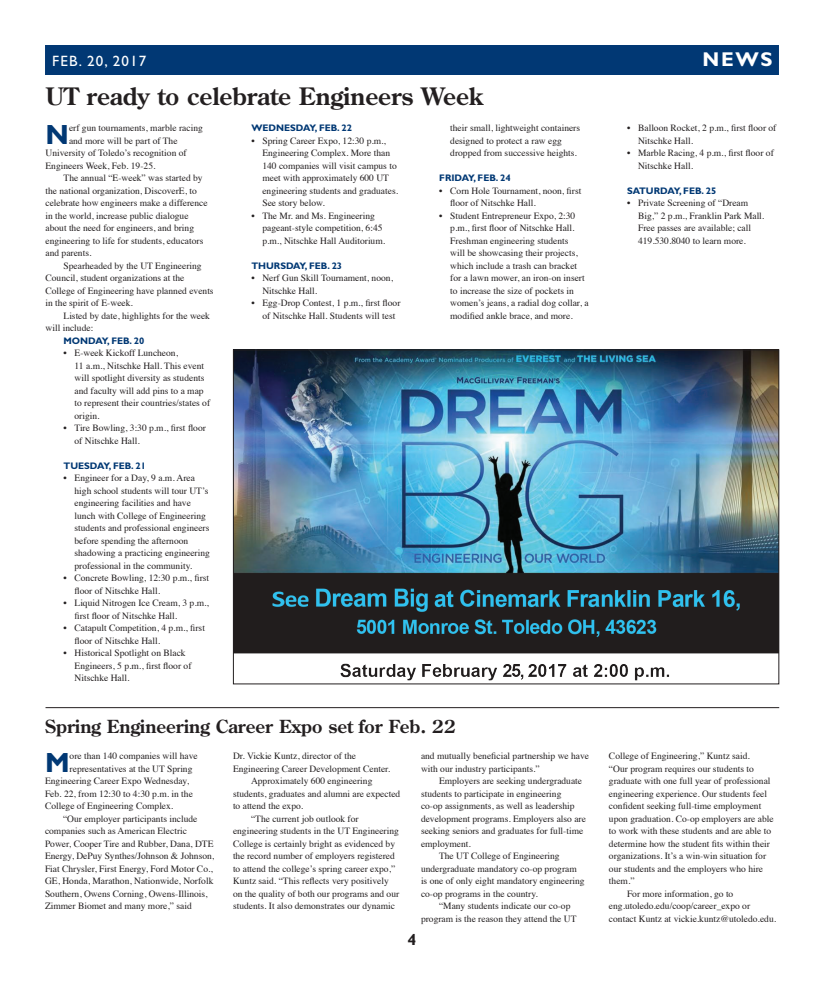
<style>
.page{position:relative;width:824px;height:990px;background:#fff}
.page>*{position:absolute;margin:0;border:0;box-sizing:border-box;transform-origin:0 0}
.Drop_Cap_2_Paragraph{font:700 27.8px "Gill Sans Std";color:#013874}
.Heading_24pt{font:700 24px "Century Old Style Std";color:#231f20}
.t1{font:700 20px "Gill Sans Std";color:#fff}
.Heading_18pt{font:700 18px "Century Old Style Std";color:#231f20}
.t2{font:700 16px "Gill Sans Std";color:#231f20}
.t3{font:15px "Gill Sans Std";letter-spacing:.08em;color:#fff}
.Body_Text{font:9.5px/12.5px "Times";color:#231f20}
.Drop_Cap_2_Paragraph-2{font:9.5px "Times";color:#231f20}
.Body_Text-2{font:700 9.5px "Gill Sans";color:#013874}
</style>
<div class="page">
<div style="left:45px;top:45px;width:734px;height:30px;background:#013874"></div>
<hr style="left:46px;top:707px;width:733px;height:1px;background:#231f20">
<img style="left:235px;top:352px;width:542px;height:329px">
<p class="t3" style="left:52px;top:52px;width:96px">FEB. 20, 2017</p>
<p class="t1" style="left:702px;top:47px;width:71px">NEWS</p>
<p class="Heading_24pt" style="left:46px;top:81px;width:439px">UT ready to celebrate Engineers Week</p>
<p class="Drop_Cap_2_Paragraph" style="left:46px;top:118px;width:25px">N</p>
<p class="Drop_Cap_2_Paragraph-2" style="left:69px;top:119px;width:135px">erf gun tournaments, marble racing</p>
<p class="Body_Text-2" style="left:251px;top:123px;width:102px">WEDNESDAY, FEB. 22</p>
<p class="Body_Text" style="left:262px;top:134px;width:137px;text-indent:-11px">• Spring Career Expo, 12:30 p.m.,<br>Engineering Complex. More than<br>140 companies will visit campus to meet with approximately 600 UT engineering students and graduates.<br>See story below.</p>
<p class="Body_Text" style="left:262px;top:209px;width:124px;text-indent:-11px">• The Mr. and Ms. Engineering pageant-style competition, 6:45 p.m., Nitschke Hall Auditorium.</p>
<p class="Body_Text-2" style="left:251px;top:260px;width:92px">THURSDAY, FEB. 23</p>
<p class="Body_Text" style="left:262px;top:271px;width:132px;text-indent:-11px">• Nerf Gun Skill Tournament, noon,<br>Nitschke Hall.</p>
<p class="Body_Text" style="left:262px;top:296px;width:140px;text-indent:-11px">• Egg-Drop Contest, 1 p.m., first floor of Nitschke Hall. Students will test</p>
<p class="Body_Text" style="left:450px;top:121px;width:131px">their small, lightweight containers designed to protect a raw egg dropped from successive heights.</p>
<p class="Body_Text-2" style="left:439px;top:173px;width:73px">FRIDAY, FEB. 24</p>
<p class="Body_Text" style="left:450px;top:184px;width:133px;text-indent:-11px">• Corn Hole Tournament, noon, first floor of Nitschke Hall.</p>
<p class="Body_Text" style="left:450px;top:209px;width:140px;text-indent:-11px">• Student Entrepreneur Expo, 2:30 p.m., first floor of Nitschke Hall.<br>Freshman engineering students<br>will be showcasing their projects, which include a trash can bracket for a lawn mower, an iron-on insert to increase the size of pockets in women’s jeans, a radial dog collar, a modified ankle brace, and more.</p>
<p class="Drop_Cap_2_Paragraph-2" style="left:69px;top:132px;width:110px">and more will be part of The</p>
<p class="Drop_Cap_2_Paragraph-2" style="left:46px;top:144px;width:143px">University of Toledo’s recognition of</p>
<p class="Drop_Cap_2_Paragraph-2" style="left:46px;top:157px;width:111px">Engineers Week, Feb. 19-25.</p>
<p class="Body_Text" style="left:46px;top:171px;width:164px;text-indent:18px">The annual “E-week” was started by the national organization, DiscoverE, to celebrate how engineers make a difference in the world, increase public dialogue about the need for engineers, and bring engineering to life for students, educators and parents.</p>
<p class="Body_Text" style="left:46px;top:259px;width:170px;text-indent:18px">Spearheaded by the UT Engineering Council, student organizations at the College of Engineering have planned events in the spirit of E-week.</p>
<p class="Body_Text" style="left:46px;top:309px;width:166px;text-indent:18px">Listed by date, highlights for the week will include:</p>
<p class="Body_Text-2" style="left:64px;top:335px;width:82px">MONDAY, FEB. 20</p>
<p class="Body_Text" style="left:75px;top:346px;width:137px;text-indent:-11px">• E-week Kickoff Luncheon,<br>11 a.m., Nitschke Hall. This event will spotlight diversity as students and faculty will add pins to a map to represent their countries/states of origin.</p>
<p class="Body_Text" style="left:75px;top:421px;width:133px;text-indent:-11px">• Tire Bowling, 3:30 p.m., first floor of Nitschke Hall.</p>
<p class="Body_Text-2" style="left:64px;top:460px;width:84px">TUESDAY, FEB. 21</p>
<p class="Body_Text" style="left:75px;top:471px;width:137px;text-indent:-11px">• Engineer for a Day, 9 a.m. Area high school students will tour UT’s engineering facilities and have lunch with College of Engineering students and professional engineers before spending the afternoon shadowing a practicing engineering professional in the community.</p>
<p class="Body_Text" style="left:75px;top:571px;width:136px;text-indent:-11px">• Concrete Bowling, 12:30 p.m., first floor of Nitschke Hall.</p>
<p class="Body_Text" style="left:75px;top:596px;width:136px;text-indent:-11px">• Liquid Nitrogen Ice Cream, 3 p.m., first floor of Nitschke Hall.</p>
<p class="Body_Text" style="left:75px;top:621px;width:132px;text-indent:-11px">• Catapult Competition, 4 p.m., first floor of Nitschke Hall.</p>
<p class="Body_Text" style="left:75px;top:646px;width:118px;text-indent:-11px">• Historical Spotlight on Black<br>Engineers, 5 p.m., first floor of<br>Nitschke Hall.</p>
<p class="Heading_18pt" style="left:45px;top:715px;width:412px">Spring Engineering Career Expo set for Feb. 22</p>
<p class="Drop_Cap_2_Paragraph" style="left:45px;top:746px;width:26px">M</p>
<p class="Drop_Cap_2_Paragraph-2" style="left:70px;top:747px;width:129px">ore than 140 companies will have</p>
<p class="Body_Text" style="left:421px;top:749px;width:170px">and mutually beneficial partnership we have with our industry participants.”</p>
<p class="Body_Text" style="left:421px;top:774px;width:166px;text-indent:18px">Employers are seeking undergraduate students to participate in engineering<br>co-op assignments, as well as leadership development programs. Employers also are seeking seniors and graduates for full-time employment.</p>
<p class="Body_Text" style="left:421px;top:849px;width:165px;text-indent:18px">The UT College of Engineering undergraduate mandatory co-op program is one of only eight mandatory engineering co-op programs in the country.</p>
<p class="Body_Text" style="left:421px;top:899px;width:157px;text-indent:18px">“Many students indicate our co-op program is the reason they attend the UT</p>
<p class="Body_Text" style="left:233px;top:749px;width:159px">Dr. Vickie Kuntz, director of the<br>Engineering Career Development Center.</p>
<p class="Body_Text" style="left:233px;top:774px;width:169px;text-indent:18px">Approximately 600 engineering students, graduates and alumni are expected to attend the expo.</p>
<p class="Body_Text" style="left:233px;top:812px;width:168px;text-indent:18px">“The current job outlook for engineering students in the UT Engineering College is certainly bright as evidenced by the record number of employers registered to attend the college’s spring career expo,” Kuntz said. “This reflects very positively on the quality of both our programs and our students. It also demonstrates our dynamic</p>
<p class="Drop_Cap_2_Paragraph-2" style="left:70px;top:760px;width:124px">representatives at the UT Spring</p>
<p class="Drop_Cap_2_Paragraph-2" style="left:45px;top:772px;width:146px">Engineering Career Expo Wednesday,</p>
<p class="Drop_Cap_2_Paragraph-2" style="left:45px;top:785px;width:149px">Feb. 22, from 12:30 to 4:30 p.m. in the</p>
<p class="Drop_Cap_2_Paragraph-2" style="left:45px;top:797px;width:130px">College of Engineering Complex.</p>
<p class="Body_Text" style="left:45px;top:812px;width:171px;text-indent:18px">“Our employer participants include companies such as American Electric Power, Cooper Tire and Rubber, Dana, DTE Energy, DePuy Synthes/Johnson &amp; Johnson, Fiat Chrysler, First Energy, Ford Motor Co., GE, Honda, Marathon, Nationwide, Norfolk Southern, Owens Corning, Owens-Illinois, Zimmer Biomet and many more,” said</p>
<p class="t2" style="left:407px;top:930px;width:10px">4</p>
<p class="Body_Text" style="left:638px;top:121px;width:140px;text-indent:-11px">• Balloon Rocket, 2 p.m., first floor of<br>Nitschke Hall.</p>
<p class="Body_Text" style="left:638px;top:146px;width:137px;text-indent:-11px">• Marble Racing, 4 p.m., first floor of<br>Nitschke Hall.</p>
<p class="Body_Text-2" style="left:627px;top:185px;width:91px">SATURDAY, FEB. 25</p>
<p class="Body_Text" style="left:638px;top:196px;width:128px;text-indent:-11px">• Private Screening of “Dream<br>Big,” 2 p.m., Franklin Park Mall.<br>Free passes are available; call<br>419.530.8040 to learn more.</p>
<p class="Body_Text" style="left:609px;top:749px;width:166px">College of Engineering,” Kuntz said.<br>“Our program requires our students to graduate with one full year of professional engineering experience. Our students feel confident seeking full-time employment upon graduation. Co-op employers are able to work with these students and are able to determine how the student fits within their organizations. It’s a win-win situation for our students and the employers who hire them.”</p>
<p class="Body_Text" style="left:609px;top:887px;width:169px;text-indent:18px">For more information, go to eng.utoledo.edu/coop/career_expo or contact Kuntz at vickie.kuntz@utoledo.edu.</p>
</div>
